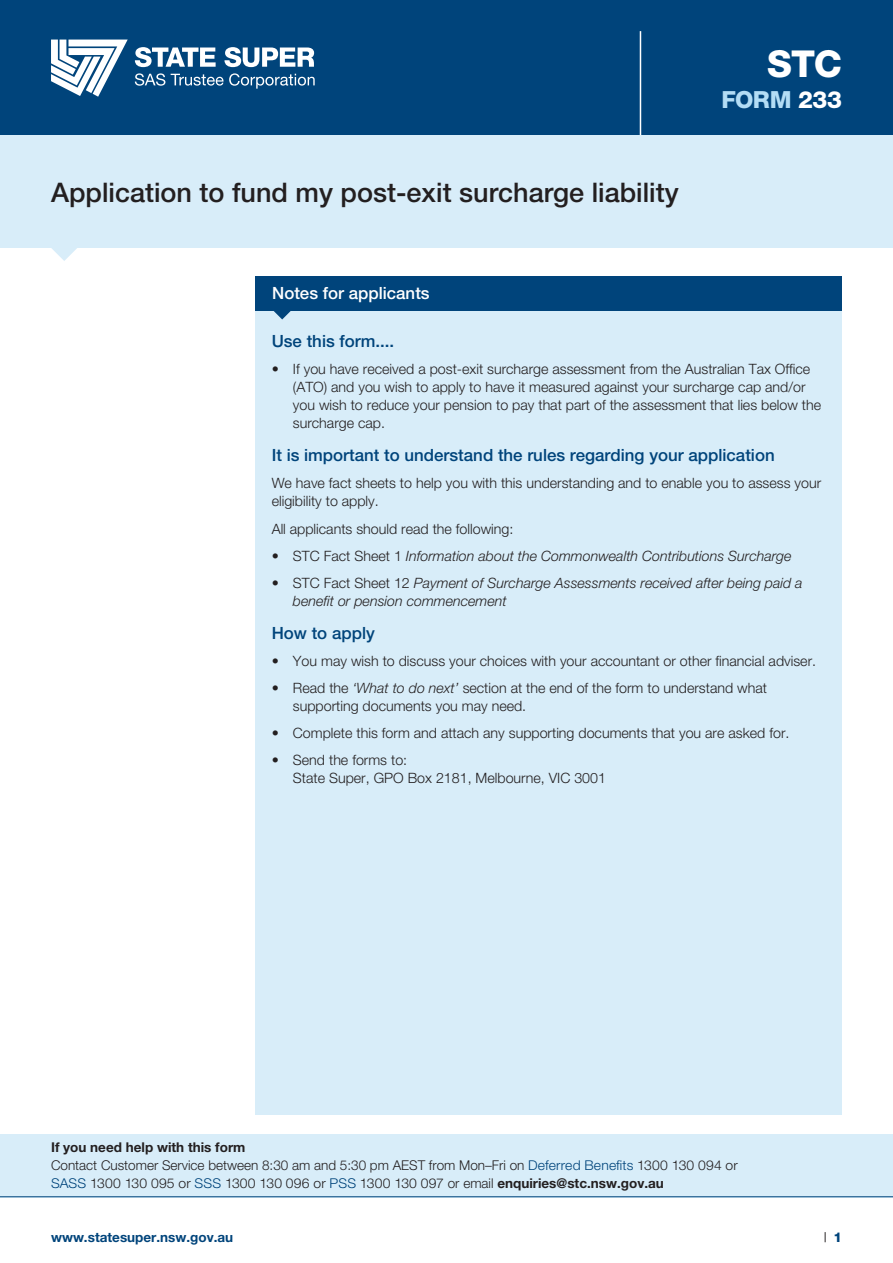
<style>
.page{position:relative;width:893px;height:1263px;background:#fff}
.page>*{position:absolute;margin:0;border:0;box-sizing:border-box;transform-origin:0 0}
.t1{font:800 37.2px "Helvetica Neue";color:#fff}
.t2{font:500 27px "Helvetica Neue";color:#231f20}
.t3{font:800 23.7px "Helvetica Neue";letter-spacing:-.015em;color:#b3ddf5}
.t4{font:500 16.8px "Helvetica Neue";color:#00447b}
.t5{font:500 16.8px "Helvetica Neue";color:#fff}
.t6{font:300 14.25px/18px "Helvetica Neue";color:#231f20}
.t7{font:italic 300 14.25px/18px "Helvetica Neue";color:#231f20}
.t8{font:300 13.5px/18px "Helvetica Neue";color:#231f20}
.t9{font:700 13.5px "Helvetica Neue";color:#00447b}
.t10{font:13.5px "Helvetica Neue";color:#231f20}
.s1{color:#fff}
.s2{font-style:italic}
.s3{font-style:normal}
.s4{font-weight:700}
.s5{color:#00447b}
.s6{font-weight:800;color:#00447b}
</style>
<div class="page">
<div style="left:0;top:0;width:893px;height:135px;background:#00447b"></div>
<svg style="left:135px;top:47px;width:81px;height:20px"></svg>
<svg style="left:51px;top:40px;width:77px;height:57px"></svg>
<svg style="left:135px;top:73px;width:30px;height:13px"></svg>
<svg style="left:171px;top:73px;width:144px;height:16px"></svg>
<svg style="left:224px;top:47px;width:90px;height:20px"></svg>
<div style="left:0;top:135px;width:893px;height:113px;background:#d8edf9"></div>
<svg style="left:51px;top:248px;width:26px;height:13px"></svg>
<hr style="left:640px;top:31px;width:1px;height:104px;background:#fff">
<div style="left:0;top:1134px;width:893px;height:63px;background:#d8edf9"></div>
<hr style="left:0;top:1196px;width:893px;height:1px;background:#00447b">
<div style="left:255px;top:298px;width:587px;height:816px;background:#d8edf9"></div>
<div style="left:255px;top:276px;width:587px;height:34px;background:#00447b"></div>
<svg style="left:273px;top:310px;width:18px;height:9px"></svg>
<h2 class="t2" style="left:51px;top:176px;width:629px">Application to fund my post-exit surcharge liability</h2>
<h2 class="t2" style="left:51px;top:194px;width:453px">OF BENEFITS ON RETRENCHMENT</h2>
<h3 class="t5" style="left:272px;top:283px;width:159px">Notes for applicants</h3>
<h1 class="t1" style="left:767px;top:41px;width:76px">STC</h1>
<h3 class="t3" style="left:721px;top:85px;width:122px">FORM <span class="s1">233</span></h3>
<p class="t4" style="left:272px;top:331px;width:124px">Use this form....</p>
<p class="t6" style="left:293px;top:360px;width:530px;text-indent:-21px"><span class="s2">•</span> If you have received a post-exit surcharge assessment from the Australian Tax Office (ATO) and you wish to apply to have it measured against your surcharge cap and/or you wish to reduce your pension to pay that part of the assessment that lies below the surcharge cap.</p>
<p class="t4" style="left:272px;top:445px;width:504px">It is important to understand the rules regarding your application</p>
<p class="t6" style="left:272px;top:474px;width:551px">We have fact sheets to help you with this understanding and to enable you to assess your eligibility to apply.</p>
<p class="t6" style="left:272px;top:519px;width:243px">All applicants should read the following:</p>
<p class="t7" style="left:272px;top:546px;width:521px">• <span class="s3">STC Fact Sheet 1</span> Information about the Commonwealth Contributions Surcharge</p>
<p class="t7" style="left:293px;top:573px;width:511px;text-indent:-21px">• <span class="s3">STC Fact Sheet 12</span> Payment of Surcharge Assessments received after being paid a benefit or pension commencement</p>
<p class="t4" style="left:272px;top:623px;width:105px">How to apply</p>
<p class="t6" style="left:272px;top:652px;width:546px"><span class="s2">•</span> You may wish to discuss your choices with your accountant or other financial adviser.</p>
<p class="t6" style="left:293px;top:679px;width:476px;text-indent:-21px"><span class="s2">•</span> Read the <span class="s2">‘What to do next’</span> section at the end of the form to understand what supporting documents you may need.</p>
<p class="t6" style="left:272px;top:724px;width:519px"><span class="s2">•</span> Complete this form and attach any supporting documents that you are asked for.</p>
<p class="t6" style="left:293px;top:751px;width:315px;text-indent:-21px"><span class="s2">•</span> Send the forms to:<br>State Super, GPO Box 2181, Melbourne, VIC 3001</p>
<p class="t8" style="left:51px;top:1138px;width:688px"><span class="s4">If you need help with this form<br></span>Contact Customer Service between 8:30 am and 5:30 pm AEST from Mon–Fri on <span class="s5">Deferred Benefits</span> 1300 130 094 or<br><span class="s5">SASS</span> 1300 130 095 or <span class="s5">SSS</span> 1300 130 096 or <span class="s5">PSS</span> 1300 130 097 or email <span class="s4">enquiries@stc.nsw.gov.au</span></p>
<p class="t9" style="left:51px;top:1229px;width:184px">www.statesuper.nsw.gov.au</p>
<p class="t10" style="left:824px;top:1229px;width:20px">| <span class="s6">1</span></p>
</div>
